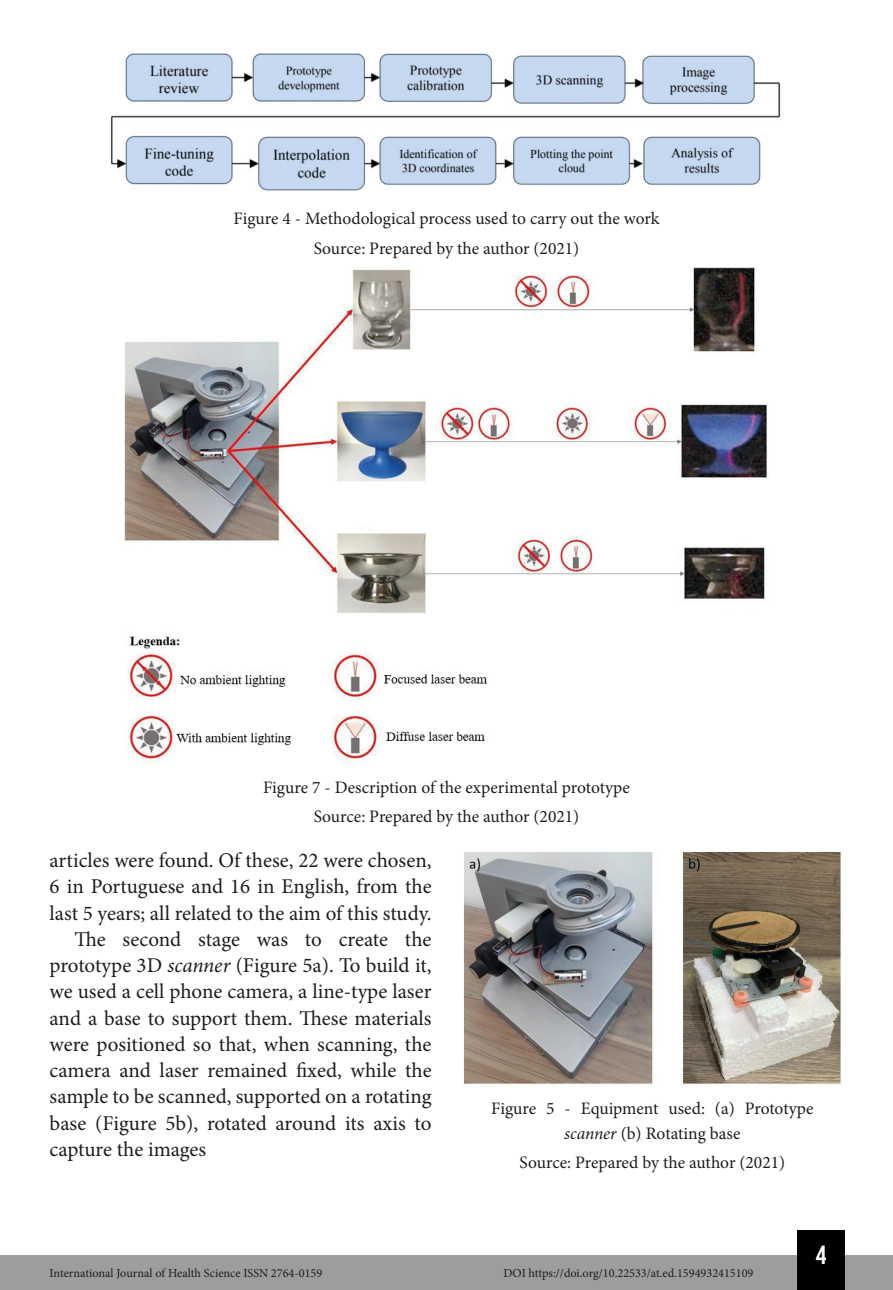
<style>
.page{position:relative;width:893px;height:1290px;background:#fff}
.page>*{position:absolute;margin:0;border:0;box-sizing:border-box;transform-origin:0 0}
.t1{font:26.25px "Bebas Kai";color:#fff}
.TXT{font:21px/26.2px "Minion Pro";letter-spacing:-.005em;color:#1d1d1b;text-align:justify}
.Info_Imagem{font:17.5px/24.5px "Minion Pro";color:#1d1d1b;text-align:center}
.t2{font:12.25px "Minion Pro";color:#1d1d1b}
.s1{font-style:italic}
</style>
<div class="page">
<div style="left:0;top:1255px;width:893px;height:35px;background:#9d9d9d"></div>
<div style="left:797px;top:1230px;width:48px;height:60px;background:#000"></div>
<img style="left:110px;top:53px;width:671px;height:138px">
<img style="left:124px;top:267px;width:643px;height:495px">
<img style="left:464px;top:852px;width:377px;height:233px">
<p class="Info_Imagem" style="left:233px;top:206px;width:428px">Figure 4 - Methodological process used to carry out the work</p>
<p class="Info_Imagem" style="left:314px;top:236px;width:267px">Source: Prepared by the author (2021)</p>
<p class="Info_Imagem" style="left:263px;top:775px;width:368px">Figure 7 - Description of the experimental prototype</p>
<p class="Info_Imagem" style="left:314px;top:804px;width:267px">Source: Prepared by the author (2021)</p>
<p class="TXT" style="left:50px;top:847px;width:384px">articles were found. Of these, 22 were chosen, 6 in Portuguese and 16 in English, from the last 5 years; all related to the aim of this study.</p>
<p class="TXT" style="left:50px;top:926px;width:384px;text-indent:25px">The second stage was to create the prototype 3D <span class="s1">scanner</span> (Figure 5a). To build it, we used a cell phone camera, a line-type laser and a base to support them. These materials were positioned so that, when scanning, the camera and laser remained fixed, while the sample to be scanned, supported on a rotating base (Figure 5b), rotated around its axis to capture the images</p>
<p class="Info_Imagem" style="left:491px;top:1096px;width:324px">Figure 5 - Equipment used: (a) Prototype <span class="s1">scanner</span> (b) Rotating base</p>
<p class="Info_Imagem" style="left:520px;top:1150px;width:267px">Source: Prepared by the author (2021)</p>
<p class="t2" style="left:50px;top:1265px;width:274px">International Journal of Health Science ISSN 2764-0159</p>
<p class="t2" style="left:503px;top:1265px;width:252px">DOI https://doi.org/10.22533/at.ed.1594932415109</p>
<p class="t1" style="left:816px;top:1241px;width:12px">4</p>
</div>
